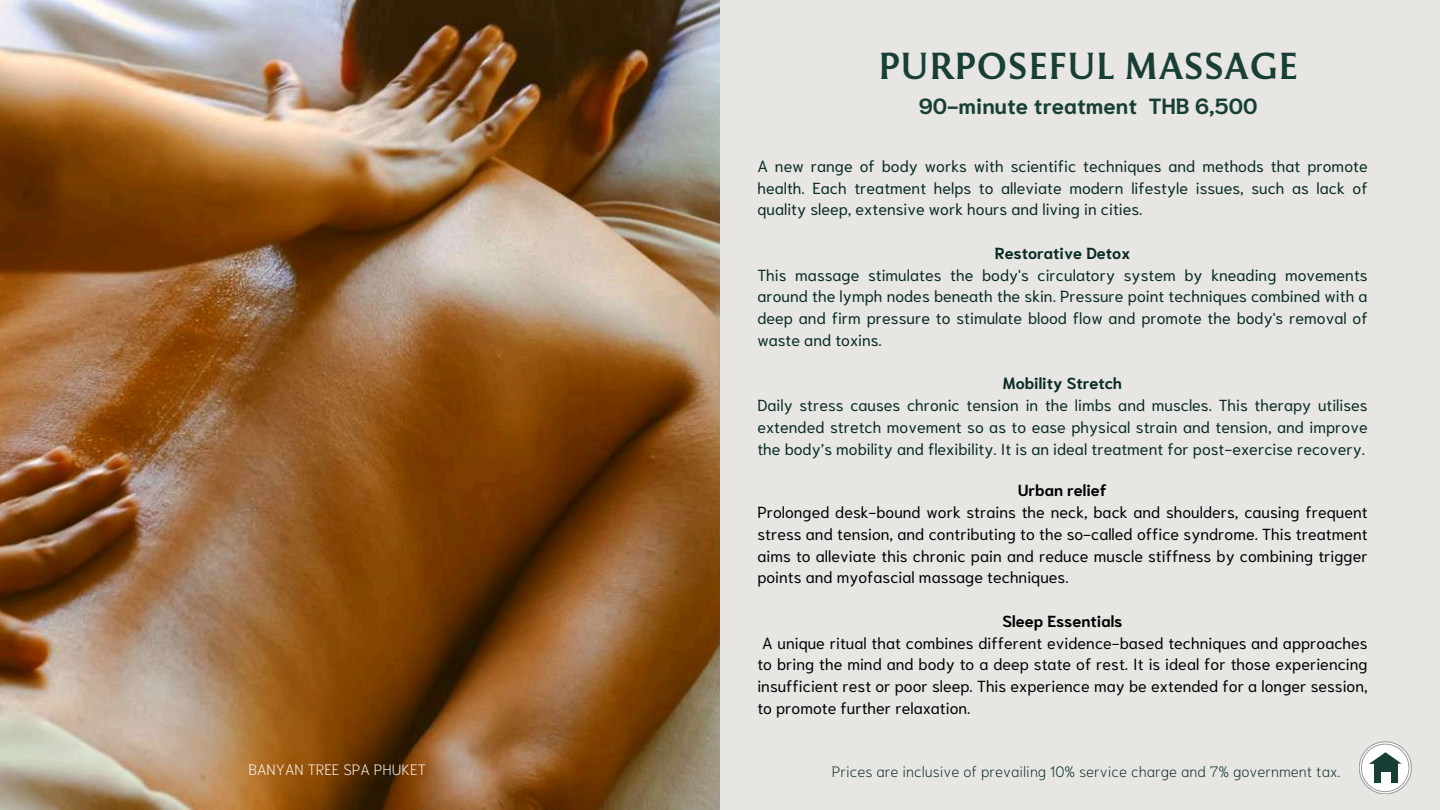
<style>
.page{position:relative;width:1440px;height:810px;background:#e7e6e2}
.page>*{position:absolute;margin:0;border:0;box-sizing:border-box;transform-origin:0 0}
.t1{font:35px "Reforma 1969 Negra";color:#173f35}
.t2{font:700 22px "Niramit";color:#173f35}
.t3{font:16px/21.8px "Niramit";color:#082b26;text-align:justify}
.t4{font:16px/21.8px "Niramit";color:#000;text-align:justify}
.t5{font:700 16px "Niramit";color:#082b26}
.t6{font:700 16px "Niramit";color:#000}
.t7{font:200 15px "Niramit";color:#082b26}
.t8{font:200 15px "Niramit";color:#fff}
</style>
<div class="page">
<img style="left:0;top:0;width:720px;height:810px">
<svg style="left:1359px;top:741px;width:53px;height:53px"></svg>
<div style="left:1381px;top:772px;width:10px;height:10px;background:#fff"></div>
<h1 class="t1" style="left:878px;top:41px;width:421px">PURPOSEFUL MASSAGE</h1>
<h2 class="t2" style="left:919px;top:90px;width:340px">90-minute treatment THB 6,500</h2>
<p class="t3" style="left:757px;top:154px;width:612px">A new range of body works with scientific techniques and methods that promote health. Each treatment helps to alleviate modern lifestyle issues, such as lack of quality sleep, extensive work hours and living in cities.</p>
<p class="t5" style="left:995px;top:241px;width:137px">Restorative Detox</p>
<p class="t3" style="left:757px;top:262px;width:612px">This massage stimulates the body's circulatory system by kneading movements around the lymph nodes beneath the skin. Pressure point techniques combined with a deep and firm pressure to stimulate blood flow and promote the body's removal of waste and toxins.</p>
<p class="t5" style="left:1003px;top:372px;width:121px">Mobility Stretch</p>
<p class="t3" style="left:757px;top:393px;width:612px">Daily stress causes chronic tension in the limbs and muscles. This therapy utilises extended stretch movement so as to ease physical strain and tension, and improve the body’s mobility and flexibility. It is an ideal treatment for post-exercise recovery.</p>
<p class="t6" style="left:1018px;top:479px;width:90px">Urban relief</p>
<p class="t4" style="left:757px;top:500px;width:612px">Prolonged desk-bound work strains the neck, back and shoulders, causing frequent stress and tension, and contributing to the so-called office syndrome. This treatment aims to alleviate this chronic pain and reduce muscle stiffness by combining trigger points and myofascial massage techniques.</p>
<p class="t6" style="left:1003px;top:609px;width:121px">Sleep Essentials</p>
<p class="t4" style="left:757px;top:630px;width:612px">A unique ritual that combines different evidence-based techniques and approaches to bring the mind and body to a deep state of rest. It is ideal for those experiencing insufficient rest or poor sleep. This experience may be extended for a longer session, to promote further relaxation.</p>
<p class="t8" style="left:248px;top:758px;width:179px">BANYAN TREE SPA PHUKET</p>
<p class="t7" style="left:832px;top:760px;width:510px">Prices are inclusive of prevailing 10% service charge and 7% government tax.</p>
</div>
